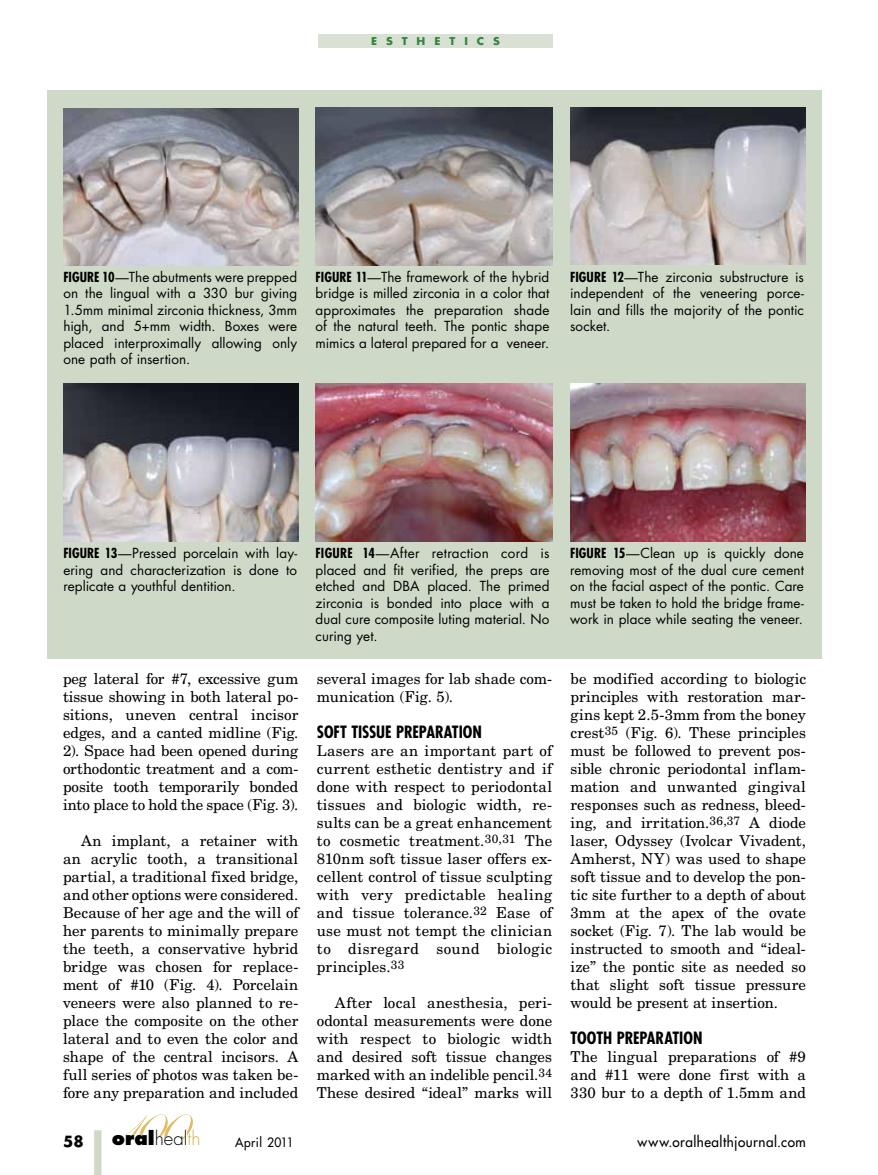
<style>
.page{position:relative;width:878px;height:1175px;background:#fff}
.page>*{position:absolute;margin:0;border:0;box-sizing:border-box;transform-origin:0 0}
.t1{font:700 90px "Futura";color:#cfd9c8;scale:.54 1}
.t2{font:800 18.6px "Futura";color:#000}
.t3{font:700 condensed 16.5px "Futura";letter-spacing:-.005em;color:#000}
.t4{font:15px/18px "New Century Schlbk";color:#000;text-align:justify}
.t5{font:700 15px "Futura";color:#000}
.t6{font:500 14.1px "Futura";letter-spacing:.04em;color:#000;scale:.95 1}
.t7{font:13.5px/16.5px "Futura";letter-spacing:.005em;color:#000;text-align:justify}
.t8{font:500 12.6px "Futura";letter-spacing:.03em;color:#000;scale:.95 1}
.t9{font:700 10.5px "Futura";letter-spacing:.81em;color:#35843f;scale:1.05 1}
.s1{font-weight:700;font-stretch:condensed}
.s2{font-weight:300}
.s3{font-weight:300;color:#dbad3d}
</style>
<div class="page">
<svg style="left:125px;top:1114px;width:68px;height:26px"></svg>
<div style="left:318px;top:34px;width:234px;height:13px;background:#d9e1d4"></div>
<div style="left:47px;top:90px;width:774px;height:569px;background:#cfd9c8"></div>
<img style="left:315px;top:107px;width:237px;height:159px">
<img style="left:315px;top:384px;width:237px;height:157px">
<img style="left:63px;top:109px;width:235px;height:156px">
<img style="left:63px;top:384px;width:235px;height:157px">
<img style="left:570px;top:107px;width:236px;height:158px">
<img style="left:570px;top:384px;width:236px;height:157px">
<p class="t9" style="left:371px;top:34px;width:124px">ESTHETICS</p>
<p class="t7" style="left:63px;top:268px;width:235px"><span class="s1">FIGURE 10</span>—The abutments were prepped on the lingual with a 330 bur giving 1.5mm minimal zirconia thickness, 3mm high, and 5+mm width. Boxes were placed interproximally allowing only one path of insertion.</p>
<p class="t7" style="left:315px;top:268px;width:235px"><span class="s1">FIGURE 11</span>—The framework of the hybrid bridge is milled zirconia in a color that approximates the preparation shade of the natural teeth. The pontic shape mimics a lateral prepared for a veneer.</p>
<p class="t7" style="left:570px;top:268px;width:235px"><span class="s1">FIGURE 12</span>—The zirconia substructure is independent of the veneering porce&shy;lain and fills the majority of the pontic socket.</p>
<p class="t7" style="left:63px;top:545px;width:235px"><span class="s1">FIGURE 13</span>—Pressed porcelain with lay&shy;ering and characterization is done to replicate a youthful dentition.</p>
<p class="t4" style="left:63px;top:670px;width:237px">peg lateral for #7, excessive gum tissue showing in both lateral po&shy;sitions, uneven central incisor edges, and a canted midline (Fig.<br>2). Space had been opened during orthodontic treatment and a com&shy;posite tooth temporarily bonded into place to hold the space (Fig. 3).</p>
<p class="t4" style="left:63px;top:832px;width:237px;text-indent:18px">An implant, a retainer with an acrylic tooth, a transitional partial, a traditional fixed bridge, and other options were considered.<br>Because of her age and the will of her parents to minimally prepare the teeth, a conservative hybrid bridge was chosen for replace&shy;ment of #10 (Fig. 4). Porcelain veneers were also planned to re&shy;place the composite on the other lateral and to even the color and shape of the central incisors. A full series of photos was taken be&shy;fore any preparation and included</p>
<p class="t7" style="left:315px;top:545px;width:235px"><span class="s1">FIGURE 14</span>—After retraction cord is placed and fit verified, the preps are etched and DBA placed. The primed zirconia is bonded into place with a dual cure composite luting material. No curing yet.</p>
<p class="t4" style="left:317px;top:670px;width:237px">several images for lab shade com&shy;munication (Fig. 5).</p>
<p class="t3" style="left:317px;top:721px;width:167px">SOFT TISSUE PREPARATION</p>
<p class="t4" style="left:317px;top:742px;width:237px">Lasers are an important part of current esthetic dentistry and if done with respect to periodontal tissues and biologic width, re&shy;sults can be a great enhancement to cosmetic treatment.<sup>30,31</sup> The 810nm soft tissue laser offers ex&shy;cellent control of tissue sculpting with very predictable healing and tissue tolerance.<sup>32</sup> Ease of use must not tempt the clinician to disregard sound biologic principles.<sup>33</sup></p>
<p class="t4" style="left:317px;top:994px;width:237px;text-indent:18px">After local anesthesia, peri&shy;odontal measurements were done with respect to biologic width and desired soft tissue changes marked with an indelible pencil.<sup>34<br></sup>These desired “ideal” marks will</p>
<p class="t7" style="left:570px;top:545px;width:235px"><span class="s1">FIGURE 15</span>—Clean up is quickly done removing most of the dual cure cement on the facial aspect of the pontic. Care must be taken to hold the bridge frame&shy;work in place while seating the veneer.</p>
<p class="t4" style="left:570px;top:670px;width:237px">be modified according to biologic principles with restoration mar&shy;gins kept 2.5-3mm from the boney crest<sup>35</sup> (Fig. 6). These principles must be followed to prevent pos&shy;sible chronic periodontal inflam&shy;mation and unwanted gingival responses such as redness, bleed&shy;ing, and irritation.<sup>36,37</sup> A diode laser, Odyssey (Ivolcar Vivadent, Amherst, NY) was used to shape soft tissue and to develop the pon&shy;tic site further to a depth of about 3mm at the apex of the ovate socket (Fig. 7). The lab would be instructed to smooth and “ideal&shy;ize” the pontic site as needed so that slight soft tissue pressure would be present at insertion.</p>
<p class="t3" style="left:570px;top:1027px;width:133px">TOOTH PREPARATION</p>
<p class="t4" style="left:570px;top:1048px;width:237px">The lingual preparations of #9 and #11 were done first with a 330 bur to a depth of 1.5mm and</p>
<p class="t5" style="left:63px;top:1130px;width:22px">58</p>
<h1 class="t1" style="left:84px;top:1108px;width:54px">|</h1>
<p class="t2" style="left:112px;top:1127px;width:90px">oral<span class="s2">heal</span><span class="s3">th</span></p>
<p class="t8" style="left:235px;top:1133px;width:63px">April 2011</p>
<p class="t6" style="left:637px;top:1132px;width:179px">www.oralhealthjournal.com</p>
</div>
